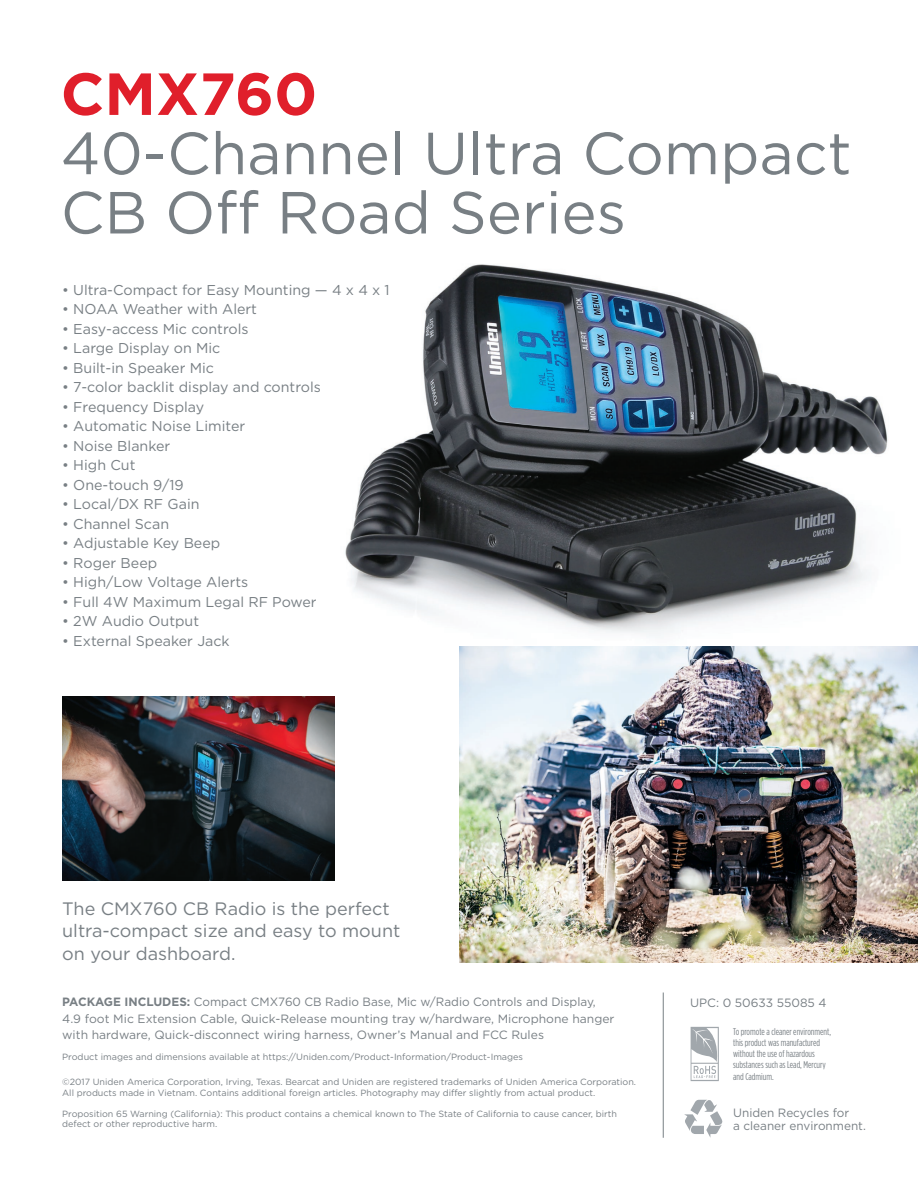
<style>
.page{position:relative;width:918px;height:1188px;background:#fff}
.page>*{position:absolute;margin:0;border:0;box-sizing:border-box;transform-origin:0 0}
.t1{font:59.25px "Gotham";color:#787f84}
.t2{font:700 59.25px "Gotham";color:#e01f2b}
.t3{font:18px "Gotham";color:#787f84}
.t4{font:14.25px "Gotham";color:#787f84}
.t5{font:12px "Gotham";color:#787f84}
.t6{font:9.75px "Gotham Condensed";color:#787f84}
.t7{font:9px/10.5px "Gotham";color:#787f84}
.s1{font-weight:700}
</style>
<div class="page">
<img style="left:345px;top:264px;width:564px;height:383px">
<svg style="left:691px;top:1027px;width:28px;height:54px"></svg>
<hr style="left:663px;top:993px;width:1px;height:145px;background:#787f84">
<svg style="left:684px;top:1100px;width:39px;height:38px"></svg>
<img style="left:62px;top:697px;width:272px;height:183px">
<img style="left:459px;top:647px;width:459px;height:315px">
<p class="t2" style="left:61px;top:55px;width:258px">CMX760</p>
<p class="t1" style="left:61px;top:115px;width:792px">40-Channel Ultra Compact</p>
<p class="t1" style="left:61px;top:175px;width:567px">CB Off Road Series</p>
<p class="t4" style="left:62px;top:280px;width:329px">• Ultra-Compact for Easy Mounting — 4 x 4 x 1</p>
<p class="t4" style="left:62px;top:300px;width:196px">• NOAA Weather with Alert</p>
<p class="t4" style="left:62px;top:319px;width:188px">• Easy-access Mic controls</p>
<p class="t4" style="left:62px;top:339px;width:160px">• Large Display on Mic</p>
<p class="t4" style="left:62px;top:358px;width:153px">• Built-in Speaker Mic</p>
<p class="t4" style="left:62px;top:378px;width:260px">• 7-color backlit display and controls</p>
<p class="t4" style="left:62px;top:397px;width:144px">• Frequency Display</p>
<p class="t4" style="left:62px;top:417px;width:185px">• Automatic Noise Limiter</p>
<p class="t4" style="left:62px;top:436px;width:110px">• Noise Blanker</p>
<p class="t4" style="left:62px;top:456px;width:75px">• High Cut</p>
<p class="t4" style="left:62px;top:475px;width:123px">• One-touch 9/19</p>
<p class="t4" style="left:62px;top:495px;width:139px">• Local/DX RF Gain</p>
<p class="t4" style="left:62px;top:514px;width:108px">• Channel Scan</p>
<p class="t4" style="left:62px;top:534px;width:160px">• Adjustable Key Beep</p>
<p class="t4" style="left:62px;top:553px;width:97px">• Roger Beep</p>
<p class="t4" style="left:62px;top:573px;width:188px">• High/Low Voltage Alerts</p>
<p class="t4" style="left:62px;top:592px;width:256px">• Full 4W Maximum Legal RF Power</p>
<p class="t4" style="left:62px;top:612px;width:138px">• 2W Audio Output</p>
<p class="t4" style="left:62px;top:631px;width:169px">• External Speaker Jack</p>
<p class="t3" style="left:62px;top:897px;width:329px">The CMX760 CB Radio is the perfect</p>
<p class="t3" style="left:62px;top:919px;width:340px">ultra-compact size and easy to mount</p>
<p class="t3" style="left:62px;top:942px;width:175px">on your dashboard.</p>
<p class="t5" style="left:62px;top:995px;width:535px"><span class="s1">PACKAGE INCLUDES:</span> Compact CMX760 CB Radio Base, Mic w/Radio Controls and Display,</p>
<p class="t5" style="left:62px;top:1011px;width:554px">4.9 foot Mic Extension Cable, Quick-Release mounting tray w/hardware, Microphone hanger</p>
<p class="t5" style="left:62px;top:1028px;width:483px">with hardware, Quick-disconnect wiring harness, Owner’s Manual and FCC Rules</p>
<p class="t7" style="left:62px;top:1052px;width:462px">Product images and dimensions available at https://Uniden.com/Product-Information/Product-Images</p>
<p class="t7" style="left:62px;top:1077px;width:575px">©2017 Uniden America Corporation, Irving, Texas. Bearcat and Uniden are registered trademarks of Uniden America Corporation.<br>All products made in Vietnam. Contains additional foreign articles. Photography may differ slightly from actual product.</p>
<p class="t7" style="left:62px;top:1108px;width:556px">Proposition 65 Warning (California): This product contains a chemical known to The State of California to cause cancer, birth defect or other reproductive harm.</p>
<p class="t5" style="left:690px;top:995px;width:138px">UPC: 0 50633 55085 4</p>
<p class="t6" style="left:733px;top:1026px;width:99px">To promote a cleaner environment,</p>
<p class="t6" style="left:733px;top:1037px;width:88px">this product was manufactured</p>
<p class="t6" style="left:733px;top:1048px;width:83px">without the use of hazardous</p>
<p class="t6" style="left:733px;top:1060px;width:94px">substances such as Lead, Mercury</p>
<p class="t6" style="left:733px;top:1071px;width:42px">and Cadmium.</p>
<p class="t5" style="left:733px;top:1105px;width:118px">Uniden Recycles for</p>
<p class="t5" style="left:733px;top:1118px;width:134px">a cleaner environment.</p>
</div>
